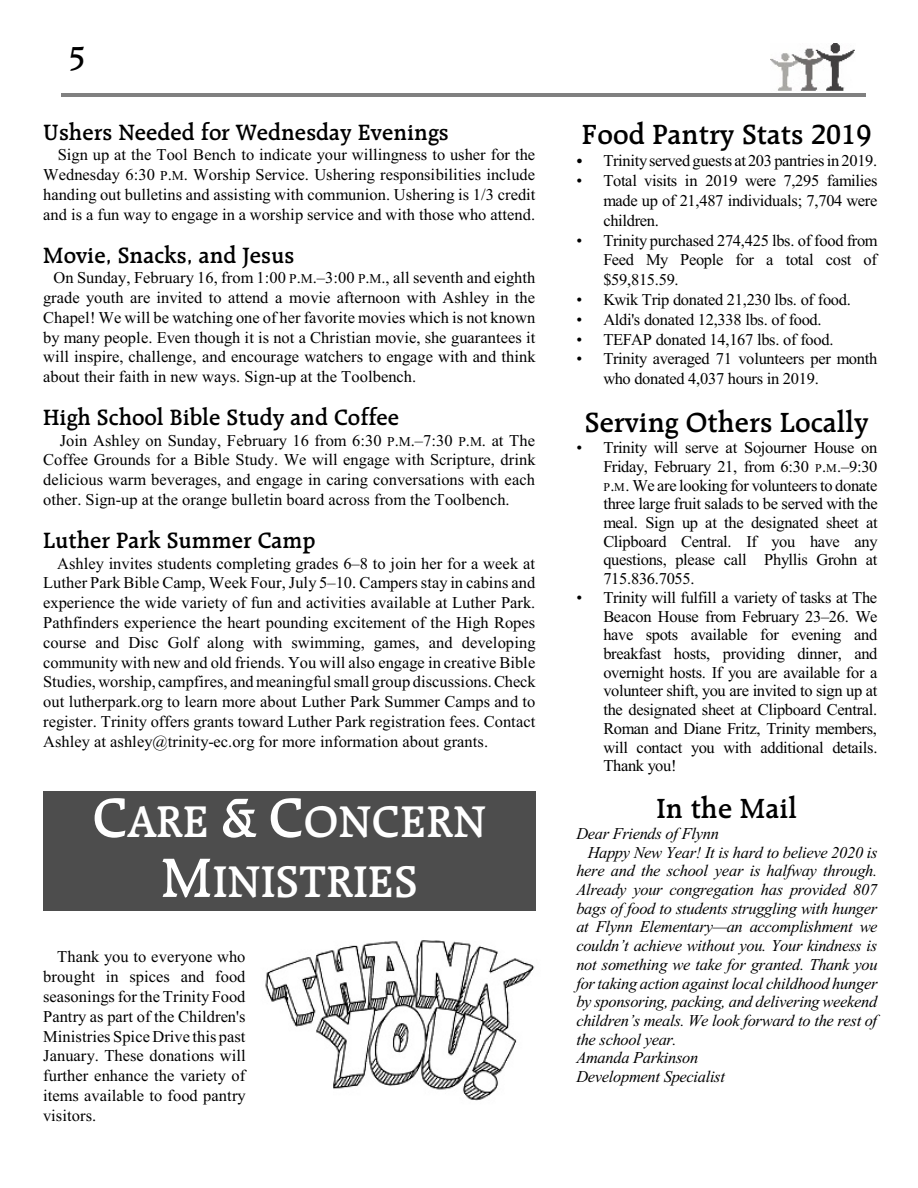
<style>
.page{position:relative;width:918px;height:1188px;background:#fff}
.page>*{position:absolute;margin:0;border:0;box-sizing:border-box;transform-origin:0 0}
.t1{font:600 48px/60px "Raleigh BT";color:#fff;text-align:center}
.t2{font:600 33px "Raleigh BT";color:#000}
.t3{font:600 30px "Raleigh BT";color:#000}
.t4{font:600 24px "Raleigh BT";color:#000}
.t5{font:16.5px/19.8px "Times New Roman";letter-spacing:-.015em;color:#000;text-align:justify}
.t6{font:italic 16.5px "Times New Roman";letter-spacing:-.02em;color:#000}
.s1{font-size:13.5px}
.s2{font-size:60px}
.s3{font-size:12px}
</style>
<div class="page">
<hr style="left:61px;top:94px;width:805px;height:3px;background:#808080">
<img style="left:771px;top:43px;width:84px;height:48px">
<div style="left:43px;top:791px;width:493px;height:120px;background:#4d4d4d"></div>
<img style="left:265px;top:940px;width:270px;height:161px">
<h2 class="t2" style="left:69px;top:43px;width:18px">5</h2>
<h3 class="t4" style="left:43px;top:121px;width:407px">Ushers Needed for Wednesday Evenings</h3>
<p class="t5" style="left:43px;top:146px;width:494px;text-indent:15px">Sign up at the Tool Bench to indicate your willingness to usher for the Wednesday 6:30 <span class="s1">P</span>.<span class="s1">M</span>. Worship Service. Ushering responsibilities include handing out bulletins and assisting with communion. Ushering is 1/3 credit and is a fun way to engage in a worship service and with those who attend.</p>
<h3 class="t4" style="left:43px;top:244px;width:253px">Movie, Snacks, and Jesus</h3>
<p class="t5" style="left:43px;top:269px;width:494px;text-indent:10px">On Sunday, February 16, from 1:00 <span class="s1">P</span>.<span class="s1">M</span>.–3:00 <span class="s1">P</span>.<span class="s1">M</span>., all seventh and eighth grade youth are invited to attend a movie afternoon with Ashley in the Chapel! We will be watching one of her favorite movies which is not known by many people. Even though it is not a Christian movie, she guarantees it will inspire, challenge, and encourage watchers to engage with and think about their faith in new ways. Sign-up at the Toolbench.</p>
<h3 class="t4" style="left:43px;top:407px;width:358px">High School Bible Study and Coffee</h3>
<p class="t5" style="left:43px;top:432px;width:494px;text-indent:17px">Join Ashley on Sunday, February 16 from 6:30 <span class="s1">P</span>.<span class="s1">M</span>.–7:30 <span class="s1">P</span>.<span class="s1">M</span>. at The Coffee Grounds for a Bible Study. We will engage with Scripture, drink delicious warm beverages, and engage in caring conversations with each other. Sign-up at the orange bulletin board across from the Toolbench.</p>
<h3 class="t4" style="left:43px;top:530px;width:274px">Luther Park Summer Camp</h3>
<p class="t5" style="left:43px;top:555px;width:494px;text-indent:14px">Ashley invites students completing grades 6–8 to join her for a week at Luther Park Bible Camp, Week Four, July 5–10. Campers stay in cabins and experience the wide variety of fun and activities available at Luther Park.<br>Pathfinders experience the heart pounding excitement of the High Ropes course and Disc Golf along with swimming, games, and developing community with new and old friends. You will also engage in creative Bible Studies, worship, campfires, and meaningfulsmall group discussions.Check out lutherpark.org to learn more about Luther Park Summer Camps and to register. Trinity offers grants toward Luther Park registration fees. Contact Ashley at ashley@trinity-ec.org for more information about grants.</p>
<h1 class="t1" style="left:93px;top:795px;width:395px"><span class="s2">C</span>ARE <span class="s2">&amp; C</span>ONCERN<br><span class="s2">M</span>INISTRIES</h1>
<p class="t5" style="left:43px;top:949px;width:204px;text-indent:14px">Thank you to everyone who brought in spices and food seasonings for the Trinity Food Pantry as part of the Children's Ministries Spice Drive this past January. These donations will further enhance the variety of items available to food pantry visitors.</p>
<h3 class="t3" style="left:582px;top:122px;width:291px">Food Pantry Stats 2019</h3>
<p class="t5" style="left:603px;top:152px;width:275px">Trinityserved guests at 203 pantriesin 2019.</p>
<p class="t5" style="left:603px;top:172px;width:276px;text-indent:-27px">• Total visits in 2019 were 7,295 families made up of 21,487 individuals; 7,704 were children.</p>
<p class="t5" style="left:603px;top:232px;width:276px;text-indent:-27px">• Trinity purchased 274,425 lbs. of food from Feed My People for a total cost of $59,815.59.</p>
<p class="t5" style="left:576px;top:291px;width:276px">• Kwik Trip donated 21,230 lbs. of food.</p>
<p class="t5" style="left:576px;top:311px;width:247px">• Aldi's donated 12,338 lbs. of food.</p>
<p class="t5" style="left:576px;top:331px;width:259px">• TEFAP donated 14,167 lbs. of food.</p>
<p class="t5" style="left:603px;top:350px;width:276px;text-indent:-27px">• Trinity averaged 71 volunteers per month who donated 4,037 hours in 2019.</p>
<h3 class="t3" style="left:585px;top:409px;width:285px">Serving Others Locally</h3>
<p class="t5" style="left:603px;top:440px;width:276px;line-height:18.8px;text-indent:-27px">• Trinity will serve at Sojourner House on Friday, February 21, from 6:30 <span class="s3">P</span>.<span class="s3">M</span>.–9:30<br><span class="s3">P</span>.<span class="s3">M</span>. We are looking for volunteers to donate three large fruit salads to be served with the meal. Sign up at the designated sheet at Clipboard Central. If you have any questions, please call Phyllis Grohn at 715.836.7055.</p>
<p class="t5" style="left:603px;top:590px;width:276px;line-height:18.8px;text-indent:-27px">• Trinity will fulfill a variety of tasks at The Beacon House from February 23–26. We have spots available for evening and breakfast hosts, providing dinner, and overnight hosts. If you are available for a volunteer shift, you are invited to sign up at the designated sheet at Clipboard Central.<br>Roman and Diane Fritz, Trinity members, will contact you with additional details.<br>Thank you!</p>
<h3 class="t3" style="left:657px;top:795px;width:142px">In the Mail</h3>
<p class="t6" style="left:576px;top:827px;width:144px">Dear Friends of Flynn</p>
<p class="t6" style="left:588px;top:846px;width:291px">Happy New Year! It is hard to believe 2020 is</p>
<p class="t6" style="left:576px;top:865px;width:302px">here and the school year is halfway through.</p>
<p class="t6" style="left:576px;top:884px;width:302px">Already your congregation has provided 807</p>
<p class="t6" style="left:576px;top:902px;width:302px">bags of food to students struggling with hunger</p>
<p class="t6" style="left:576px;top:921px;width:303px">at Flynn Elementary—an accomplishment we</p>
<p class="t6" style="left:576px;top:940px;width:302px">couldn’t achieve without you. Your kindness is</p>
<p class="t6" style="left:576px;top:958px;width:303px">not something we take for granted. Thank you</p>
<p class="t6" style="left:576px;top:977px;width:303px">for taking action against local childhood hunger</p>
<p class="t6" style="left:576px;top:996px;width:302px">by sponsoring, packing, and delivering weekend</p>
<p class="t6" style="left:576px;top:1015px;width:302px">children’s meals. We look forward to the rest of</p>
<p class="t6" style="left:576px;top:1033px;width:102px">the school year.</p>
<p class="t6" style="left:576px;top:1052px;width:123px">Amanda Parkinson</p>
<p class="t6" style="left:576px;top:1071px;width:150px">Development Specialist</p>
</div>
